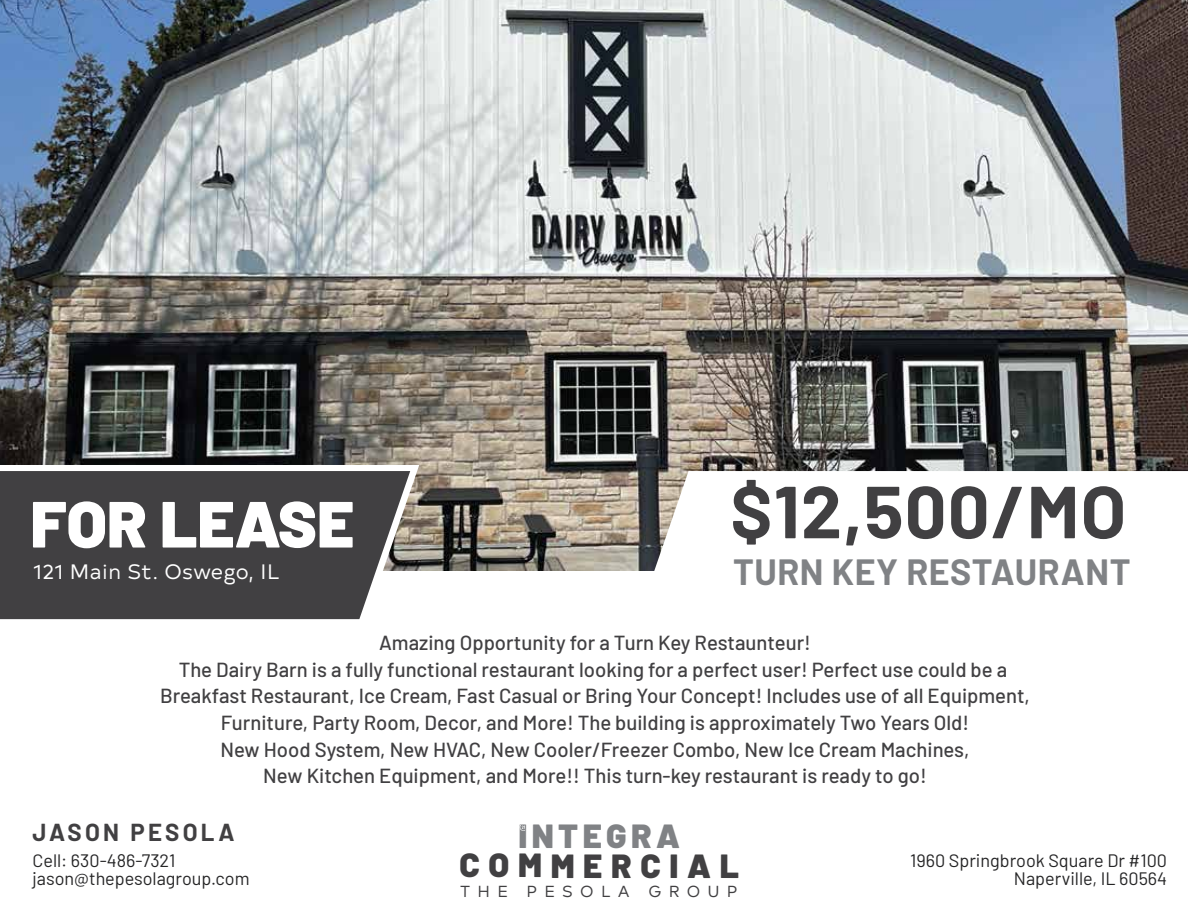
<style>
.page{position:relative;width:1188px;height:918px;background:#fff}
.page>*{position:absolute;margin:0;border:0;box-sizing:border-box;transform-origin:0 0}
.t1{font:700 73.5px "Barlow";letter-spacing:.015em;color:#414042}
.t2{font:900 65.1px "Barlow";color:#fff}
.t3{font:700 35.7px "Barlow";letter-spacing:.015em;color:#808285}
.t4{font:900 33.45px "Barlow";letter-spacing:.255em;color:#414042}
.t5{font:900 33.45px "Barlow";letter-spacing:.13em;color:#808285}
.t6{font:700 24px "Barlow";letter-spacing:.135em;color:#414042}
.t7{font:20.85px "Typold";letter-spacing:.02em;color:#fff}
.t8{font:500 20.4px/26.5px "Barlow";color:#414042;text-align:center}
.t9{font:18px/18px "Barlow";color:#252526;text-align:right}
.t10{font:16.05px "Typold";letter-spacing:.45em;color:#414042}
</style>
<div class="page">
<img style="left:0;top:0;width:1188px;height:571px">
<svg style="left:0;top:465px;width:419px;height:106px"></svg>
<div style="left:0;top:471px;width:410px;height:148px;background:#414042"></div>
<svg style="left:638px;top:471px;width:550px;height:100px"></svg>
<h2 class="t2" style="left:30px;top:475px;width:325px">FOR LEASE</h2>
<h1 class="t1" style="left:730px;top:457px;width:397px">$12,500/MO</h1>
<p class="t7" style="left:34px;top:556px;width:247px">121 Main St. Oswego, IL</p>
<h3 class="t3" style="left:733px;top:546px;width:399px">TURN KEY RESTAURANT</h3>
<p class="t8" style="left:160px;top:628px;width:871px">Amazing Opportunity for a Turn Key Restaunteur!<br>The Dairy Barn is a fully functional restaurant looking for a perfect user! Perfect use could be a Breakfast Restaurant, Ice Cream, Fast Casual or Bring Your Concept! Includes use of all Equipment, Furniture, Party Room, Decor, and More! The building is approximately Two Years Old!<br>New Hood System, New HVAC, New Cooler/Freezer Combo, New Ice Cream Machines,<br>New Kitchen Equipment, and More!! This turn-key restaurant is ready to go!</p>
<p class="t6" style="left:33px;top:815px;width:203px">JASON PESOLA</p>
<p class="t9" style="left:910px;top:850px;width:258px">1960 Springbrook Square Dr #100<br>Naperville, IL 60564</p>
<h3 class="t5" style="left:518px;top:811px;width:163px">INTEGRA</h3>
<p class="t9" style="left:32px;top:850px;width:219px;text-align:left">Cell: 630-486-7321 jason@thepesolagroup.com</p>
<h3 class="t4" style="left:459px;top:840px;width:281px">COMMERCIAL</h3>
<p class="t10" style="left:460px;top:879px;width:279px">THE PESOLA GROUP</p>
</div>
